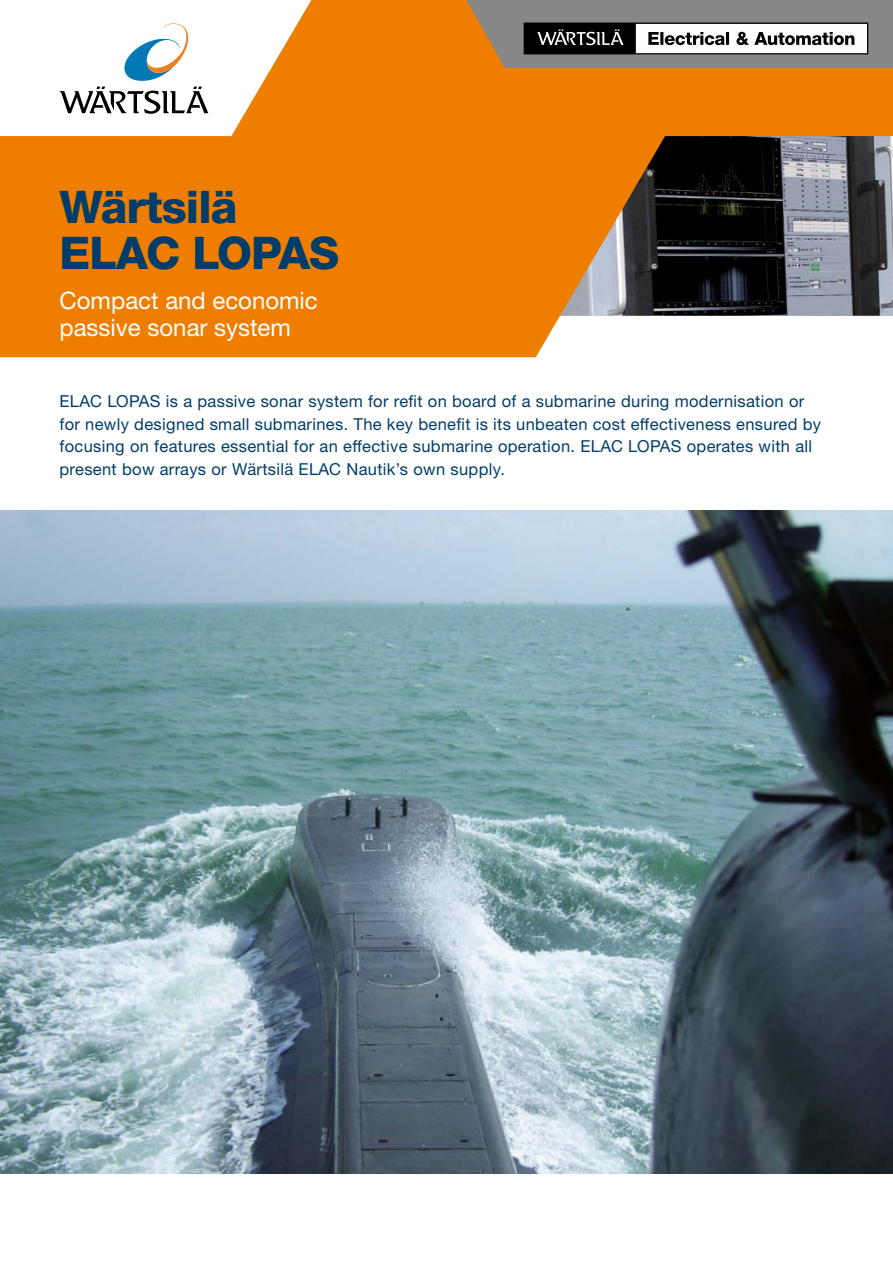
<style>
.page{position:relative;width:893px;height:1263px;background:#fff}
.page>*{position:absolute;margin:0;border:0;box-sizing:border-box;transform-origin:0 0}
.Cover_Head{font:800 45px/46.5px "Helvetica Neue LTW1 G";letter-spacing:-.02em;color:#003d6a}
.Cover_sub{font:24px/27px "Helvetica Neue LTW1 G";color:#fff}
.Ingress{font:16.5px/22.5px "Helvetica Neue LTW1 G";letter-spacing:.02em;color:#003d6a}
</style>
<div class="page">
<img style="left:0;top:510px;width:893px;height:664px">
<svg style="left:0;top:0;width:893px;height:357px;fill:#ef7d00"></svg>
<svg style="left:459px;top:0;width:434px;height:68px"></svg>
<p class="Cover_Head" style="left:60px;top:184px;width:281px">Wärtsilä<br>ELAC LOPAS</p>
<p class="Cover_sub" style="left:60px;top:287px;width:260px">Compact and economic passive sonar system</p>
<p class="Ingress" style="left:60px;top:390px;width:763px">ELAC LOPAS is a passive sonar system for refit on board of a submarine during modernisation or for newly designed small submarines. The key benefit is its unbeaten cost effectiveness ensured by focusing on features essential for an effective submarine operation. ELAC LOPAS operates with all present bow arrays or Wärtsilä ELAC Nautik’s own supply.</p>
</div>
